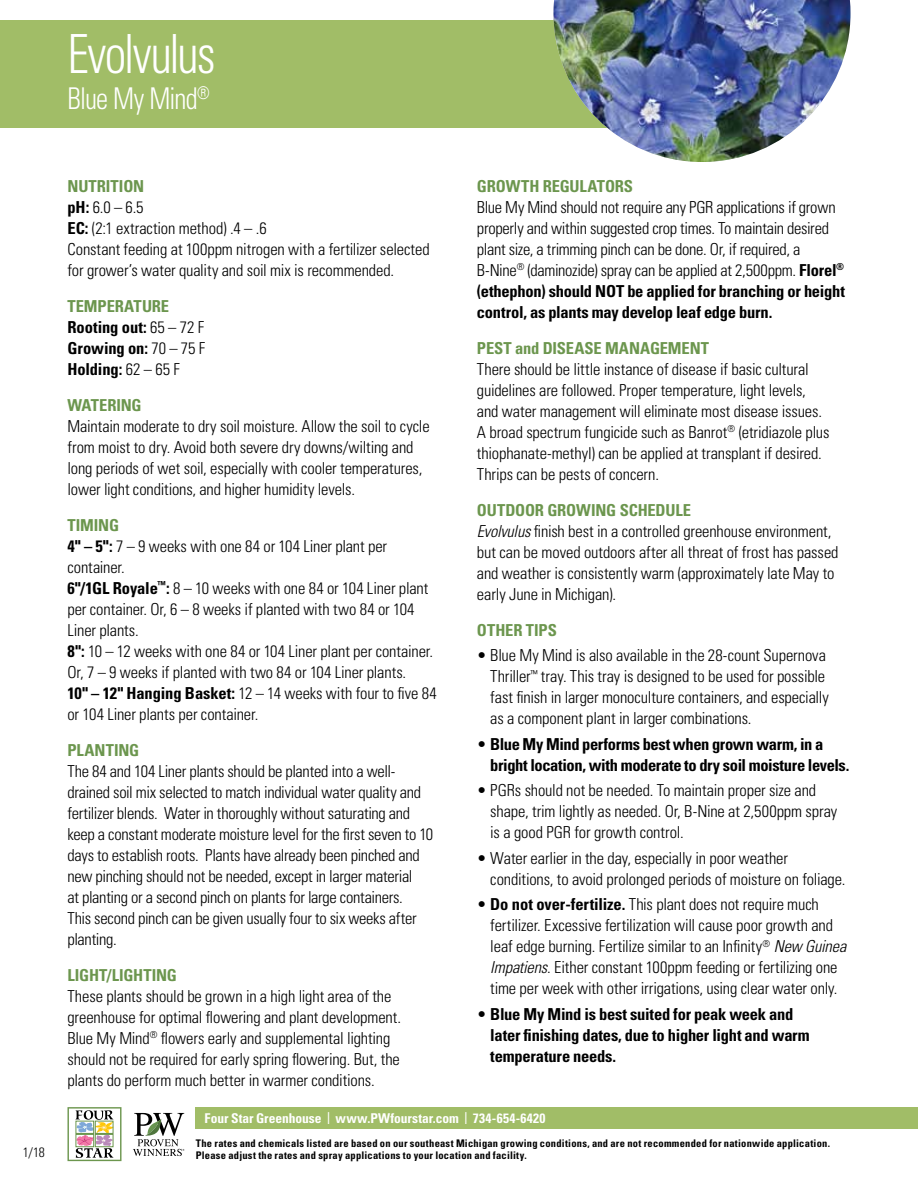
<style>
.page{position:relative;width:918px;height:1188px;background:#fff}
.page>*{position:absolute;margin:0;border:0;box-sizing:border-box;transform-origin:0 0}
.t1{font:300 condensed 54px "Univers LT Std";letter-spacing:-.04em;color:#fff;scale:.9 1}
.t2{font:300 condensed 30px "Univers LT Std";letter-spacing:-.03em;color:#fff;scale:.9 1}
.t3{font:300 condensed 16.5px/21px "Univers LT Std";letter-spacing:-.01em;color:#000}
.t4{font:700 condensed 16.5px/21px "Univers LT Std";letter-spacing:-.015em;color:#000}
.t5{font:700 condensed 16.5px "Univers LT Std";letter-spacing:-.01em;color:#6c964e}
.t6{font:700 condensed 13.5px "Univers LT Std";letter-spacing:.005em;color:#fff}
.t7{font:300 condensed 13.5px "Univers LT Std";color:#000}
.t8{font:700 condensed 10.5px/12px "Univers LT Std";letter-spacing:.02em;color:#000}
.s1{font-weight:700;color:#6c964e}
.s2{font-weight:700}
.s3{color:#6c964e}
.s4{font-weight:300}
.s5{font-style:italic}
.s6{font-weight:300;font-size:16.5px}
</style>
<div class="page">
<div style="left:196px;top:1107px;width:722px;height:21px;background:#a1bd67"></div>
<svg style="left:67px;top:1107px;width:54px;height:54px"></svg>
<svg style="left:133px;top:1113px;width:51px;height:43px"></svg>
<div style="left:0;top:20px;width:648px;height:108px;background:#a1bd67"></div>
<img style="left:554px;top:0;width:296px;height:162px">
<h1 class="t1" style="left:68px;top:21px;width:166px">Evolvulus</h1>
<h2 class="t2" style="left:68px;top:80px;width:160px">Blue My Mind<sup>®</sup></h2>
<p class="t7" style="left:23px;top:1144px;width:23px">1/18</p>
<p class="t3" style="left:68px;top:176px;width:364px"><span class="s1">NUTRITION<br></span><span class="s2">pH:</span> 6.0 – 6.5<br><span class="s2">EC:</span> (2:1 extraction method) .4 – .6<br>Constant feeding at 100ppm nitrogen with a fertilizer selected for grower’s water quality and soil mix is recommended.</p>
<p class="t4" style="left:68px;top:296px;width:139px"><span class="s3">TEMPERATURE<br></span>Rooting out: <span class="s4">65 – 72 F<br></span>Growing on: <span class="s4">70 – 75 F<br></span>Holding: <span class="s4">62 – 65 F</span></p>
<p class="t5" style="left:68px;top:395px;width:76px">WATERING</p>
<p class="t3" style="left:68px;top:416px;width:364px">Maintain moderate to dry soil moisture. Allow the soil to cycle from moist to dry. Avoid both severe dry downs/wilting and long periods of wet soil, especially with cooler temperatures, lower light conditions, and higher humidity levels.</p>
<p class="t3" style="left:67px;top:515px;width:371px"><span class="s1">TIMING<br></span><span class="s2">4" – 5":</span> 7 – 9 weeks with one 84 or 104 Liner plant per container.<br><span class="s2">6"/1GL Royale</span><sup>™</sup><span class="s2">:</span> 8 – 10 weeks with one 84 or 104 Liner plant per container. Or, 6 – 8 weeks if planted with two 84 or 104<br>Liner plants.<br><span class="s2">8":</span> 10 – 12 weeks with one 84 or 104 Liner plant per container.<br>Or, 7 – 9 weeks if planted with two 84 or 104 Liner plants.<br><span class="s2">10" – 12" Hanging Basket:</span> 12 – 14 weeks with four to five 84 or 104 Liner plants per container.</p>
<p class="t5" style="left:67px;top:740px;width:73px">PLANTING</p>
<p class="t3" style="left:67px;top:761px;width:367px">The 84 and 104 Liner plants should be planted into a well&shy;drained soil mix selected to match individual water quality and fertilizer blends. Water in thoroughly without saturating and keep a constant moderate moisture level for the first seven to 10 days to establish roots. Plants have already been pinched and new pinching should not be needed, except in larger material<br>at planting or a second pinch on plants for large containers.<br>This second pinch can be given usually four to six weeks after planting.</p>
<p class="t5" style="left:67px;top:965px;width:111px">LIGHT/LIGHTING</p>
<p class="t3" style="left:67px;top:986px;width:335px">These plants should be grown in a high light area of the greenhouse for optimal flowering and plant development.<br>Blue My Mind<sup>®</sup> flowers early and supplemental lighting should not be required for early spring flowering. But, the plants do perform much better in warmer conditions.</p>
<p class="t5" style="left:477px;top:176px;width:158px">GROWTH REGULATORS</p>
<p class="t3" style="left:477px;top:197px;width:369px">Blue My Mind should not require any PGR applications if grown properly and within suggested crop times. To maintain desired plant size, a trimming pinch can be done. Or, if required, a B-Nine<sup>®</sup> (daminozide) spray can be applied at 2,500ppm. <span class="s2">Florel</span><sup>® </sup><span class="s2">(ethephon) should NOT be applied for branching or height control, as plants may develop leaf edge burn.</span></p>
<p class="t5" style="left:477px;top:338px;width:234px">PEST and DISEASE MANAGEMENT</p>
<p class="t3" style="left:477px;top:359px;width:354px">There should be little instance of disease if basic cultural guidelines are followed. Proper temperature, light levels, and water management will eliminate most disease issues.<br>A broad spectrum fungicide such as Banrot<sup>®</sup> (etridiazole plus thiophanate-methyl) can be applied at transplant if desired.<br>Thrips can be pests of concern.</p>
<p class="t3" style="left:477px;top:500px;width:363px"><span class="s1">OUTDOOR GROWING SCHEDULE<br></span><span class="s5">Evolvulus</span> finish best in a controlled greenhouse environment, but can be moved outdoors after all threat of frost has passed and weather is consistently warm (approximately late May to early June in Michigan).</p>
<p class="t5" style="left:477px;top:620px;width:81px">OTHER TIPS</p>
<p class="t3" style="left:490px;top:645px;width:340px;text-indent:-13px">• Blue My Mind is also available in the 28-count Supernova Thriller<sup>™</sup> tray. This tray is designed to be used for possible fast finish in larger monoculture containers, and especially as a component plant in larger combinations.</p>
<p class="t4" style="left:490px;top:734px;width:361px;text-indent:-13px"><span class="s4">•</span> Blue My Mind performs best when grown warm, in a bright location, with moderate to dry soil moisture levels.</p>
<p class="t3" style="left:490px;top:780px;width:349px;text-indent:-13px">• PGRs should not be needed. To maintain proper size and shape, trim lightly as needed. Or, B-Nine at 2,500ppm spray is a good PGR for growth control.</p>
<p class="t3" style="left:490px;top:848px;width:357px;text-indent:-13px">• Water earlier in the day, especially in poor weather conditions, to avoid prolonged periods of moisture on foliage.</p>
<p class="t3" style="left:490px;top:894px;width:358px;text-indent:-13px">• <span class="s2">Do not over-fertilize.</span> This plant does not require much fertilizer. Excessive fertilization will cause poor growth and leaf edge burning. Fertilize similar to an Infinity<sup>®</sup> <span class="s5">New Guinea Impatiens</span>. Either constant 100ppm feeding or fertilizing one time per week with other irrigations, using clear water only.</p>
<p class="t4" style="left:490px;top:1004px;width:321px;text-indent:-13px"><span class="s4">•</span> Blue My Mind is best suited for peak week and later finishing dates, due to higher light and warm temperature needs.</p>
<p class="t6" style="left:205px;top:1110px;width:342px">Four Star Greenhouse <span class="s6">I</span> www.PWfourstar.com <span class="s6">I</span> 734-654-6420</p>
<p class="t8" style="left:196px;top:1137px;width:636px">The rates and chemicals listed are based on our southeast Michigan growing conditions, and are not recommended for nationwide application.<br>Please adjust the rates and spray applications to your location and facility.</p>
</div>
